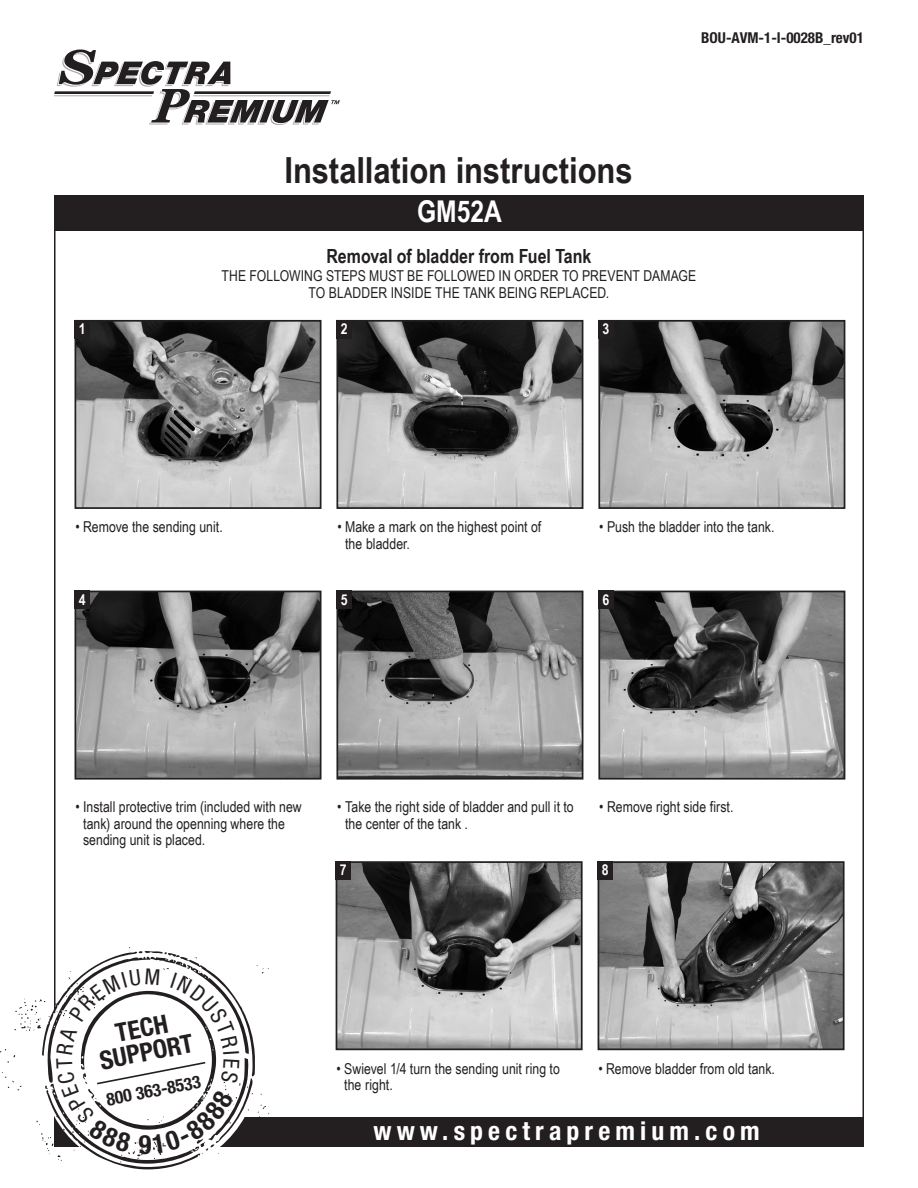
<style>
.page{position:relative;width:918px;height:1188px;background:#fff}
.page>*{position:absolute;margin:0;border:0;box-sizing:border-box;transform-origin:0 0}
.t1{font:700 36px "Arial Narrow";letter-spacing:-.005em;color:#231f20;scale:1.05 1}
.t2{font:700 30px "Arial Narrow";color:#fff}
.t3{font:700 condensed 25.8px "Helvetica Neue";letter-spacing:.2em;color:#fff}
.t4{font:700 condensed 25.8px/24.2px "Helvetica Neue";color:#231f20;text-align:center}
.t5{font:700 19.5px "Arial Narrow";color:#231f20}
.t6{font:700 condensed 17.7px "Helvetica Neue";color:#231f20}
.t7{font:15px/16.5px "Arial Narrow";color:#231f20}
.t8{font:700 condensed 15px "Helvetica Neue";color:#231f20}
.t9{font:700 15px "Arial Narrow";color:#fff}
</style>
<div class="page">
<div style="left:54px;top:1117px;width:810px;height:29px;background:#231f20"></div>
<svg style="left:54px;top:50px;width:286px;height:75px"></svg>
<div style="left:54px;top:196px;width:810px;height:35px;background:#231f20"></div>
<img style="left:339px;top:864px;width:241px;height:183px">
<div style="left:336px;top:861px;width:247px;height:189px;border:2px solid #231f20"></div>
<div style="left:336px;top:861px;width:15px;height:19px;background:#231f20"></div>
<img style="left:601px;top:864px;width:241px;height:183px">
<div style="left:598px;top:861px;width:247px;height:189px;border:2px solid #231f20"></div>
<div style="left:598px;top:861px;width:15px;height:19px;background:#231f20"></div>
<img style="left:78px;top:323px;width:241px;height:183px">
<div style="left:75px;top:320px;width:247px;height:189px;border:2px solid #231f20"></div>
<div style="left:75px;top:320px;width:15px;height:18px;background:#231f20"></div>
<img style="left:339px;top:323px;width:241px;height:183px">
<div style="left:336px;top:320px;width:247px;height:189px;border:2px solid #231f20"></div>
<div style="left:336px;top:320px;width:16px;height:18px;background:#231f20"></div>
<img style="left:601px;top:323px;width:241px;height:183px">
<div style="left:598px;top:320px;width:247px;height:189px;border:2px solid #231f20"></div>
<div style="left:598px;top:320px;width:16px;height:18px;background:#231f20"></div>
<img style="left:78px;top:594px;width:241px;height:183px">
<div style="left:75px;top:591px;width:247px;height:189px;border:2px solid #231f20"></div>
<div style="left:75px;top:591px;width:15px;height:18px;background:#231f20"></div>
<img style="left:339px;top:594px;width:241px;height:183px">
<div style="left:336px;top:591px;width:247px;height:189px;border:2px solid #231f20"></div>
<div style="left:336px;top:591px;width:16px;height:18px;background:#231f20"></div>
<img style="left:601px;top:594px;width:241px;height:183px">
<div style="left:598px;top:591px;width:247px;height:189px;border:2px solid #231f20"></div>
<div style="left:598px;top:591px;width:16px;height:18px;background:#231f20"></div>
<svg style="left:0;top:947px;width:269px;height:222px"></svg>
<svg style="left:56px;top:968px;width:183px;height:186px"></svg>
<h1 class="t1" style="left:285px;top:149px;width:333px">Installation instructions</h1>
<h2 class="t2" style="left:417px;top:194px;width:86px">GM52A</h2>
<p class="t8" style="left:701px;top:29px;width:164px">BOU-AVM-1-I-0028B_rev01</p>
<h3 class="t5" style="left:326px;top:244px;width:267px">Removal of bladder from Fuel Tank</h3>
<p class="t7" style="left:222px;top:268px;width:476px;text-align:center">THE FOLLOWING STEPS MUST BE FOLLOWED IN ORDER TO PREVENT DAMAGE<br>TO BLADDER INSIDE THE TANK BEING REPLACED.</p>
<p class="t9" style="left:79px;top:320px;width:8px">1</p>
<p class="t9" style="left:341px;top:320px;width:8px">2</p>
<p class="t9" style="left:603px;top:320px;width:8px">3</p>
<p class="t7" style="left:75px;top:519px;width:149px">• Remove the sending unit.</p>
<p class="t7" style="left:345px;top:519px;width:198px;text-indent:-8px">• Make a mark on the highest point of the bladder.</p>
<p class="t7" style="left:599px;top:519px;width:177px">• Push the bladder into the tank.</p>
<p class="t9" style="left:79px;top:591px;width:8px">4</p>
<p class="t9" style="left:341px;top:591px;width:8px">5</p>
<p class="t9" style="left:603px;top:591px;width:8px">6</p>
<p class="t7" style="left:83px;top:799px;width:220px;text-indent:-8px">• Install protective trim (included with new tank) around the openning where the sending unit is placed.</p>
<p class="t7" style="left:345px;top:799px;width:230px;text-indent:-8px">• Take the right side of bladder and pull it to the center of the tank .</p>
<p class="t7" style="left:599px;top:799px;width:136px">• Remove right side first.</p>
<h3 class="t4" style="left:93px;top:1025px;width:96px;rotate:-11deg">TECH<br>SUPPORT</h3>
<p class="t6" style="left:105px;top:1089px;width:97px;rotate:-11deg">800 363-8533</p>
<p class="t9" style="left:340px;top:861px;width:8px">7</p>
<p class="t9" style="left:602px;top:861px;width:8px">8</p>
<p class="t7" style="left:344px;top:1060px;width:217px;text-indent:-8px">• Swievel 1/4 turn the sending unit ring to the right.</p>
<p class="t7" style="left:598px;top:1060px;width:178px">• Remove bladder from old tank.</p>
<h3 class="t3" style="left:373px;top:1115px;width:388px">www.spectrapremium.com</h3>
</div>
